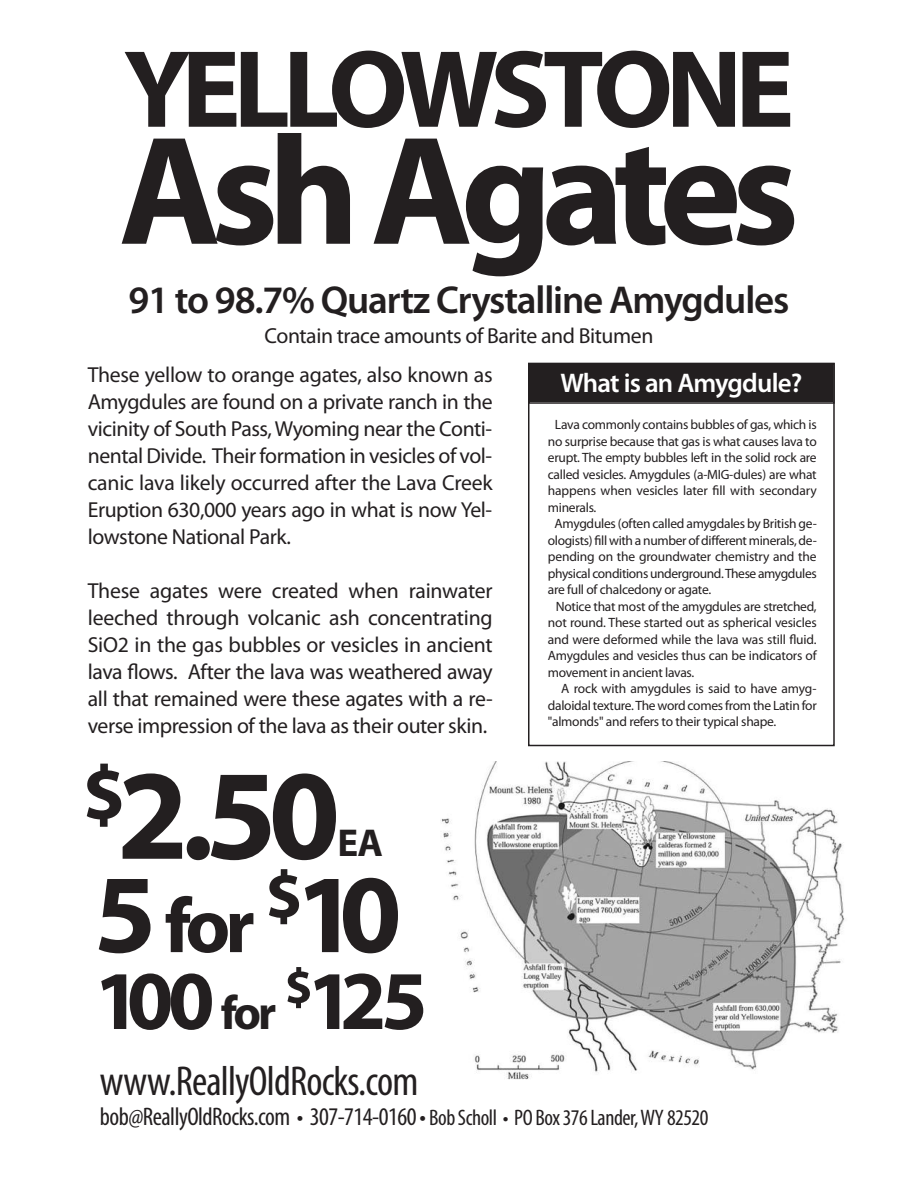
<style>
.page{position:relative;width:918px;height:1188px;background:#fff}
.page>*{position:absolute;margin:0;border:0;box-sizing:border-box;transform-origin:0 0}
.t1{font:700 156px "Myriad Pro";letter-spacing:-.065em;color:#231f20}
.t2{font:700 129px "Myriad Pro";color:#231f20}
.t3{font:700 112.5px "Myriad Pro";color:#231f20}
.t4{font:700 111px "Myriad Pro";letter-spacing:-.07em;color:#231f20}
.t5{font:700 84px "Myriad Pro";letter-spacing:-.115em;color:#231f20}
.t6{font:condensed 42px "Myriad Pro";letter-spacing:-.02em;color:#231f20}
.t7{font:600 39px "Myriad Pro";letter-spacing:-.03em;color:#231f20}
.t8{font:700 39px "Myriad Pro";color:#231f20}
.t9{font:600 27px "Myriad Pro";letter-spacing:-.03em;color:#fff}
.t10{font:condensed 25.5px "Myriad Pro";letter-spacing:-.02em;color:#231f20}
.t11{font:21.75px/27px "Myriad Pro";letter-spacing:-.02em;color:#231f20;text-align:justify}
.t12{font:13.5px "Myriad Pro";letter-spacing:-.02em;color:#231f20}
.s1{font-size:78px}
.s2{font-size:48px}
.s3{font-size:22.5px}
</style>
<div class="page">
<img style="left:440px;top:762px;width:405px;height:318px">
<div style="left:528px;top:363px;width:307px;height:383px;border:2px solid #231f20"></div>
<div style="left:530px;top:364px;width:303px;height:38px;background:#231f20"></div>
<div style="left:528px;top:363px;width:307px;height:41px;border:2px solid #231f20"></div>
<h3 class="t4" style="left:124px;top:48px;width:672px">YELLOWSTONE</h3>
<h1 class="t1" style="left:119px;top:133px;width:682px">AshAgates</h1>
<h3 class="t7" style="left:129px;top:285px;width:662px">91 to 98.7% Quartz Crystalline Amygdules</h3>
<h3 class="t11" style="left:265px;top:324px;width:390px">Contain trace amounts of Barite and Bitumen</h3>
<p class="t11" style="left:88px;top:362px;width:407px">These yellow to orange agates, also known as Amygdules are found on a private ranch in the vicinity of South Pass,Wyoming near the Conti&shy;nental Divide. Their formation in vesicles of vol&shy;canic lava likely occurred after the Lava Creek Eruption 630,000 years ago in what is now Yel&shy;lowstone National Park.</p>
<p class="t11" style="left:88px;top:578px;width:407px">These agates were created when rainwater leeched through volcanic ash concentrating SiO2 in the gas bubbles or vesicles in ancient lava flows. After the lava was weathered away all that remained were these agates with a re&shy;verse impression of the lava as their outer skin.</p>
<h2 class="t2" style="left:82px;top:767px;width:259px"><sup>$</sup>2.50</h2>
<h3 class="t8" style="left:338px;top:828px;width:47px">EA</h3>
<h3 class="t3" style="left:94px;top:872px;width:309px">5 <span class="s1">for</span> <sup>$</sup>10</h3>
<h3 class="t5" style="left:94px;top:969px;width:335px">100 <span class="s2">for</span> <sup>$</sup>125</h3>
<h3 class="t9" style="left:560px;top:372px;width:244px">What is an Amygdule?</h3>
<p class="t12" style="left:555px;top:420px;width:263px">Lava commonly contains bubbles of gas, which is</p>
<p class="t12" style="left:548px;top:436px;width:270px">no surprise because that gas is what causes lava to</p>
<p class="t12" style="left:548px;top:453px;width:270px">erupt. The empty bubbles left in the solid rock are</p>
<p class="t12" style="left:548px;top:469px;width:270px">called vesicles. Amygdules (a-MIG-dules) are what</p>
<p class="t12" style="left:548px;top:486px;width:270px">happens when vesicles later fill with secondary</p>
<p class="t12" style="left:548px;top:502px;width:50px">minerals.</p>
<p class="t12" style="left:555px;top:519px;width:264px">Amygdules (often called amygdales by British ge-</p>
<p class="t12" style="left:548px;top:535px;width:270px">ologists) fill with a number of different minerals, de-</p>
<p class="t12" style="left:548px;top:552px;width:270px">pending on the groundwater chemistry and the</p>
<p class="t12" style="left:548px;top:568px;width:270px">physical conditions underground.These amygdules</p>
<p class="t12" style="left:548px;top:585px;width:165px">are full of chalcedony or agate.</p>
<p class="t12" style="left:556px;top:601px;width:262px">Notice that most of the amygdules are stretched,</p>
<p class="t12" style="left:548px;top:618px;width:270px">not round. These started out as spherical vesicles</p>
<p class="t12" style="left:548px;top:634px;width:270px">and were deformed while the lava was still fluid.</p>
<p class="t12" style="left:548px;top:651px;width:270px">Amygdules and vesicles thus can be indicators of</p>
<p class="t12" style="left:548px;top:667px;width:148px">movement in ancient lavas.</p>
<p class="t12" style="left:561px;top:684px;width:257px">A rock with amygdules is said to have amyg-</p>
<p class="t12" style="left:548px;top:700px;width:270px">daloidal texture.The word comes from the Latin for</p>
<p class="t12" style="left:548px;top:717px;width:230px">"almonds" and refers to their typical shape.</p>
<h3 class="t6" style="left:100px;top:1066px;width:320px">www.ReallyOldRocks.com</h3>
<h3 class="t10" style="left:100px;top:1107px;width:610px">bob@ReallyOldRocks.com • 307-714-0160• <span class="s3">BobScholl • PO Box376Lander,WY 82520</span></h3>
</div>
